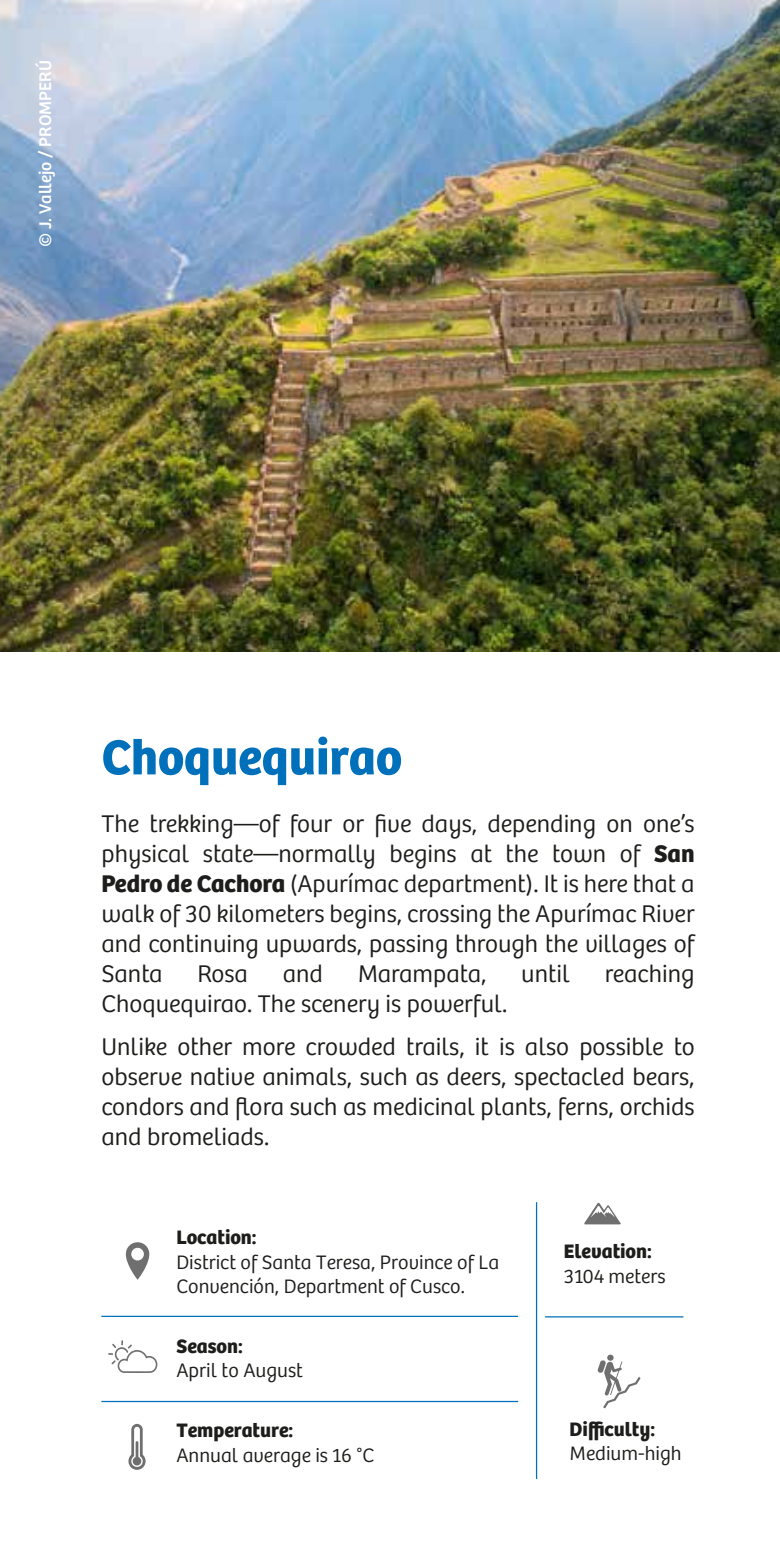
<style>
.page{position:relative;width:780px;height:1560px;background:#fff}
.page>*{position:absolute;margin:0;border:0;box-sizing:border-box;transform-origin:0 0}
.t1{font:700 51px "Bree Peru";color:#0070ba}
.t2{font:300 25px/30px "Bree Peru";color:#1d1d1b;text-align:justify}
.t3{font:300 20.25px/24.2px "Bree Peru";color:#1d1d1b}
.t4{font:700 20.25px "Bree Peru";color:#1d1d1b}
.t5{font:17.5px "Bree Peru";color:#fff}
.s1{font-weight:700}
</style>
<div class="page">
<hr style="left:545px;top:1315px;width:138px;height:2px;background:#0070ba">
<svg style="left:584px;top:1202px;width:37px;height:22px"></svg>
<hr style="left:101px;top:1315px;width:417px;height:1px;background:#0070ba">
<hr style="left:101px;top:1400px;width:417px;height:1px;background:#0070ba">
<hr style="left:536px;top:1201px;width:1px;height:277px;background:#0070ba">
<img style="left:0;top:0;width:780px;height:651px">
<svg style="left:126px;top:1242px;width:23px;height:37px"></svg>
<svg style="left:108px;top:1340px;width:49px;height:32px"></svg>
<svg style="left:128px;top:1423px;width:18px;height:46px"></svg>
<svg style="left:606px;top:1353px;width:8px;height:7px"></svg>
<svg style="left:597px;top:1359px;width:43px;height:49px"></svg>
<p class="t5" style="left:35px;top:247px;width:188px;rotate:-90deg">© J. Vallejo / PROMPERÚ</p>
<h1 class="t1" style="left:101px;top:726px;width:302px">Choquequirao</h1>
<p class="t2" style="left:101px;top:809px;width:594px">The trekking—of four or five days, depending on one’s physical state—normally begins at the town of <span class="s1">San Pedro de Cachora</span> (Apurímac department). It is here that a walk of 30 kilometers begins, crossing the Apurímac River and continuing upwards, passing through the villages of Santa</p>
<p class="t2" style="left:197px;top:959px;width:52px">Rosa</p>
<p class="t2" style="left:283px;top:959px;width:42px">and</p>
<p class="t2" style="left:358px;top:959px;width:130px">Marampata,</p>
<p class="t2" style="left:521px;top:959px;width:50px">until</p>
<p class="t2" style="left:604px;top:959px;width:91px">reaching</p>
<p class="t2" style="left:101px;top:983px;width:594px;line-height:42.5px">Choquequirao. The scenery is powerful.<br>Unlike other more crowded trails, it is also possible to</p>
<p class="t2" style="left:101px;top:1061px;width:594px">observe native animals, such as deers, spectacled bears, condors and flora such as medicinal plants, ferns, orchids and bromeliads.</p>
<p class="t4" style="left:176px;top:1225px;width:82px">Location:</p>
<p class="t3" style="left:176px;top:1250px;width:324px">District of Santa Teresa, Province of La<br>Convención, Department of Cusco.</p>
<p class="t4" style="left:176px;top:1333px;width:68px">Season:</p>
<p class="t3" style="left:176px;top:1358px;width:128px">April to August</p>
<p class="t4" style="left:176px;top:1417px;width:118px">Temperature:</p>
<p class="t3" style="left:176px;top:1442px;width:199px">Annual average is 16 °C</p>
<p class="t4" style="left:564px;top:1239px;width:89px">Elevation:</p>
<p class="t3" style="left:564px;top:1264px;width:103px">3104 meters</p>
<p class="t4" style="left:569px;top:1416px;width:87px">Difficulty:</p>
<p class="t3" style="left:569px;top:1441px;width:114px">Medium-high</p>
</div>
